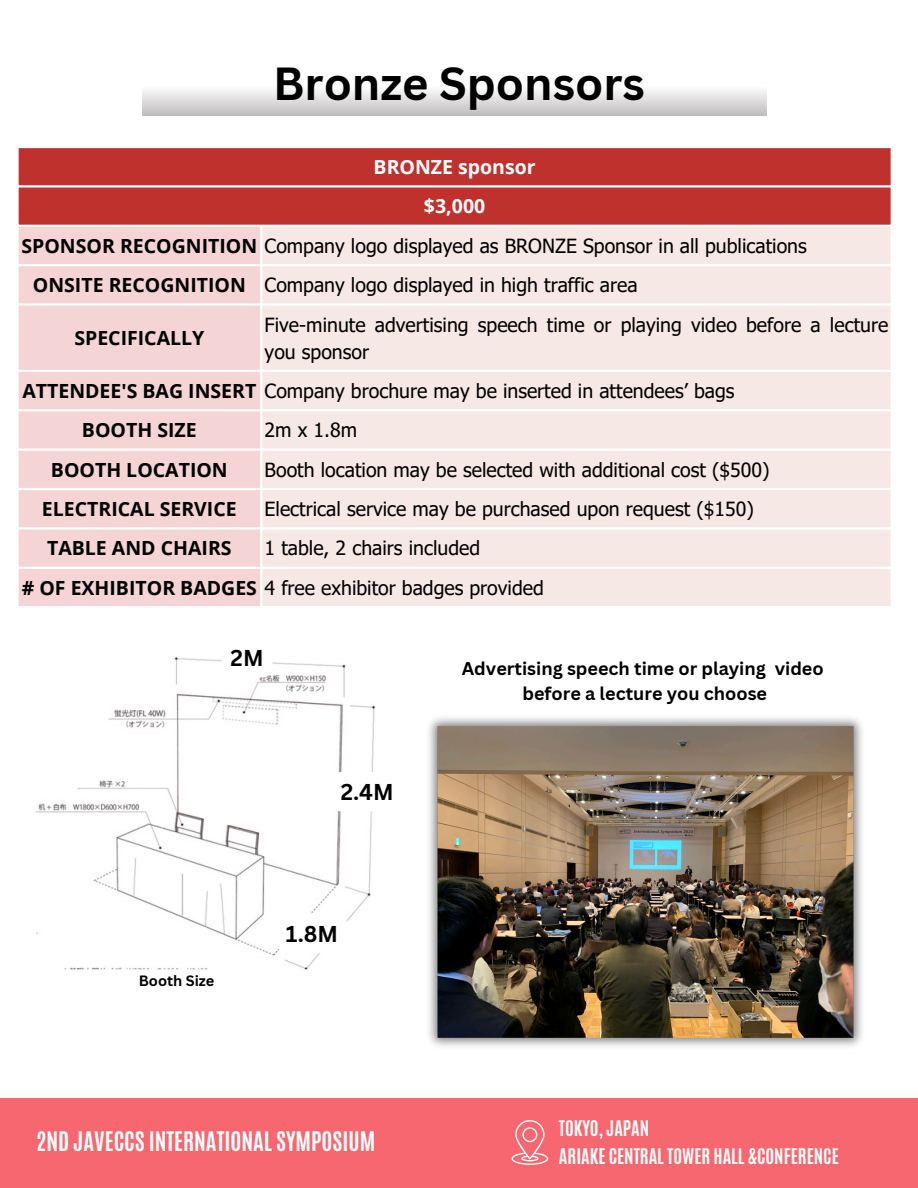
<style>
.page{position:relative;width:918px;height:1188px;background:#fff}
.page>*{position:absolute;margin:0;border:0;box-sizing:border-box;transform-origin:0 0}
.t1{font:700 45.15px "Canva Sans";color:#000}
.t2{font:700 22.5px "Antonio";color:#fff}
.t3{font:700 22.35px "Canva Sans";color:#000}
.t4{font:19.5px/27px "Tahoma";color:#000}
.t5{font:700 19.5px "Open Sans";color:#000}
.t6{font:700 19.5px "Open Sans";color:#fff}
.t7{font:700 18px/24.8px "Canva Sans";color:#000;text-align:center}
.t8{font:700 18px "Antonio";color:#fff}
.t9{font:700 14.55px "Canva Sans";color:#000}
.s1{font-family:"Open Sans";font-weight:700}
</style>
<div class="page">
<div style="left:143px;top:86px;width:623px;height:30px;background:linear-gradient(to bottom,#fefdfd,#c1bebe)"></div>
<div style="left:19px;top:148px;width:872px;height:77px;background:#be312d"></div>
<div style="left:19px;top:227px;width:241px;height:379px;background:#f4d4d4"></div>
<div style="left:262px;top:227px;width:629px;height:379px;background:#f6e8e5"></div>
<hr style="left:16px;top:185px;width:877px;height:3px;background:#fff">
<hr style="left:16px;top:264px;width:877px;height:2px;background:#fff">
<hr style="left:16px;top:303px;width:877px;height:3px;background:#fff">
<hr style="left:16px;top:370px;width:877px;height:2px;background:#fff">
<hr style="left:16px;top:409px;width:877px;height:2px;background:#fff">
<hr style="left:16px;top:449px;width:877px;height:2px;background:#fff">
<hr style="left:16px;top:488px;width:877px;height:2px;background:#fff">
<hr style="left:16px;top:527px;width:877px;height:3px;background:#fff">
<hr style="left:16px;top:567px;width:877px;height:2px;background:#fff">
<img style="left:37px;top:657px;width:338px;height:313px">
<img style="left:429px;top:717px;width:433px;height:330px">
<div style="left:222px;top:638px;width:51px;height:40px;background:#fff;border-radius:10px"></div>
<div style="left:332px;top:772px;width:71px;height:40px;background:#fff;border-radius:10px"></div>
<div style="left:277px;top:914px;width:70px;height:39px;background:#fff;border-radius:10px"></div>
<div style="left:0;top:1099px;width:918px;height:89px;background:#f6676f"></div>
<svg style="left:512px;top:1120px;width:36px;height:45px"></svg>
<h2 class="t1" style="left:273px;top:52px;width:373px">Bronze Sponsors</h2>
<h1 class="t6" style="left:374px;top:153px;width:164px">BRONZE sponsor</h1>
<p class="t6" style="left:424px;top:193px;width:63px">$3,000</p>
<p class="t4" style="left:21px;top:232px;width:787px"><span class="s1">SPONSOR RECOGNITION</span> Company logo displayed as BRONZE Sponsor in all publications</p>
<p class="t5" style="left:33px;top:271px;width:215px">ONSITE RECOGNITION</p>
<p class="t4" style="left:265px;top:271px;width:375px">Company logo displayed in high traffic area</p>
<p class="t5" style="left:74px;top:324px;width:131px">SPECIFICALLY</p>
<p class="t4" style="left:265px;top:310px;width:625px">Five-minute advertising speech time or playing video before a lecture you sponsor</p>
<p class="t4" style="left:22px;top:377px;width:714px"><span class="s1">ATTENDEE'S BAG INSERT</span> Company brochure may be inserted in attendees’ bags</p>
<p class="t5" style="left:82px;top:416px;width:116px">BOOTH SIZE</p>
<p class="t4" style="left:265px;top:416px;width:94px">2m x 1.8m</p>
<p class="t5" style="left:51px;top:456px;width:178px">BOOTH LOCATION</p>
<p class="t4" style="left:265px;top:455px;width:507px">Booth location may be selected with additional cost ($500)</p>
<p class="t5" style="left:42px;top:495px;width:196px">ELECTRICAL SERVICE</p>
<p class="t4" style="left:265px;top:495px;width:491px">Electrical service may be purchased upon request ($150)</p>
<p class="t5" style="left:47px;top:535px;width:186px">TABLE AND CHAIRS</p>
<p class="t4" style="left:265px;top:534px;width:217px">1 table, 2 chairs included</p>
<p class="t4" style="left:22px;top:574px;width:524px"><span class="s1"># OF EXHIBITOR BADGES</span> 4 free exhibitor badges provided</p>
<h4 class="t3" style="left:231px;top:642px;width:34px">2M</h4>
<p class="t3" style="left:341px;top:776px;width:54px">2.4M</p>
<h3 class="t9" style="left:139px;top:970px;width:77px">Booth Size</h3>
<h2 class="t3" style="left:286px;top:918px;width:54px">1.8M</h2>
<p class="t2" style="left:36px;top:1126px;width:341px">2ND JAVECCS INTERNATIONAL SYMPOSIUM</p>
<h2 class="t7" style="left:462px;top:656px;width:363px">Advertising speech time or playing video before a lecture you choose</h2>
<h2 class="t8" style="left:559px;top:1115px;width:92px">TOKYO, JAPAN</h2>
<p class="t8" style="left:559px;top:1143px;width:281px">ARIAKE CENTRAL TOWER HALL &amp;CONFERENCE</p>
</div>
